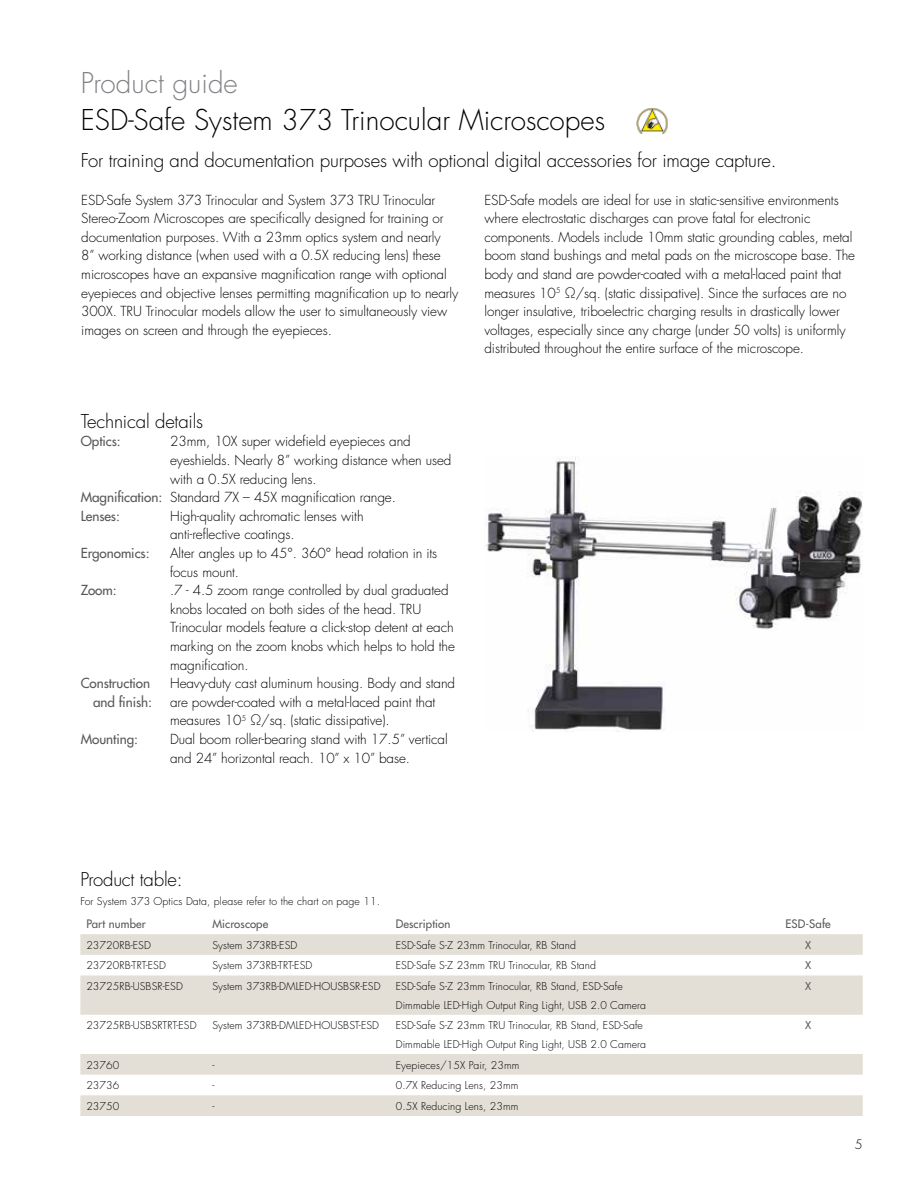
<style>
.page{position:relative;width:918px;height:1188px;background:#fff}
.page>*{position:absolute;margin:0;border:0;box-sizing:border-box;transform-origin:0 0}
.t1{font:300 27.9px "Futura LT Pro";color:#000}
.t2{font:300 27.9px "Futura LT Pro";color:#808285}
.t3{font:300 18.6px "Futura LT Pro";letter-spacing:-.01em;color:#000}
.t4{font:300 13.5px/18.6px "Futura LT Pro";letter-spacing:-.005em;color:#000}
.t5{font:500 13.5px "Futura LT Pro";letter-spacing:-.005em;color:#58595b}
.t6{font:300 12.6px "Futura LT Pro";color:#000}
.t7{font:500 11.4px "Futura LT Pro";letter-spacing:.01em;color:#58595b}
.t8{font:300 10.5px/18.6px "Futura LT Pro";letter-spacing:.01em;color:#000}
.t9{font:500 10.5px "Futura LT Pro";color:#58595b}
.s1{font-weight:500;color:#58595b}
</style>
<div class="page">
<img style="left:484px;top:456px;width:379px;height:274px">
<svg style="left:80px;top:934px;width:783px;height:182px;fill:#e3dfd7"></svg>
<img style="left:636px;top:108px;width:32px;height:26px">
<h1 class="t2" style="left:81px;top:65px;width:158px">Product guide</h1>
<h1 class="t1" style="left:81px;top:102px;width:526px">ESD-Safe System 373 Trinocular Microscopes</h1>
<h2 class="t3" style="left:81px;top:148px;width:697px">For training and documentation purposes with optional digital accessories for image capture.</h2>
<p class="t4" style="left:81px;top:190px;width:379px">ESD-Safe System 373 Trinocular and System 373 TRU Trinocular Stereo-Zoom Microscopes are specifically designed for training or documentation purposes. With a 23mm optics system and nearly<br>8” working distance (when used with a 0.5X reducing lens) these microscopes have an expansive magnification range with optional eyepieces and objective lenses permitting magnification up to nearly 300X. TRU Trinocular models allow the user to simultaneously view images on screen and through the eyepieces.</p>
<p class="t4" style="left:484px;top:190px;width:372px">ESD-Safe models are ideal for use in static-sensitive environments where electrostatic discharges can prove fatal for electronic components. Models include 10mm static grounding cables, metal boom stand bushings and metal pads on the microscope base. The body and stand are powder-coated with a metal-laced paint that measures 10<sup>5</sup> Ω/sq. (static dissipative). Since the surfaces are no longer insulative, triboelectric charging results in drastically lower voltages, especially since any charge (under 50 volts) is uniformly distributed throughout the entire surface of the microscope.</p>
<h2 class="t3" style="left:81px;top:409px;width:124px">Technical details</h2>
<p class="t5" style="left:81px;top:431px;width:42px">Optics:</p>
<p class="t4" style="left:170px;top:432px;width:242px">23mm, 10X super widefield eyepieces and</p>
<p class="t4" style="left:170px;top:451px;width:283px">eyeshields. Nearly 8” working distance when used</p>
<p class="t4" style="left:170px;top:469px;width:148px">with a 0.5X reducing lens.</p>
<p class="t4" style="left:81px;top:488px;width:317px"><span class="s1">Magnification:</span> Standard 7X – 45X magnification range.</p>
<p class="t5" style="left:81px;top:506px;width:41px">Lenses:</p>
<p class="t4" style="left:170px;top:507px;width:195px">High-quality achromatic lenses with anti-reflective coatings.</p>
<p class="t5" style="left:81px;top:543px;width:70px">Ergonomics:</p>
<p class="t4" style="left:170px;top:544px;width:269px">Alter angles up to 45°. 360° head rotation in its focus mount.</p>
<p class="t5" style="left:81px;top:580px;width:37px">Zoom:</p>
<p class="t4" style="left:170px;top:581px;width:286px">.7 - 4.5 zoom range controlled by dual graduated knobs located on both sides of the head. TRU Trinocular models feature a click-stop detent at each marking on the zoom knobs which helps to hold the magnification.</p>
<p class="t5" style="left:81px;top:673px;width:71px">Construction</p>
<p class="t4" style="left:170px;top:674px;width:287px">Heavy-duty cast aluminum housing. Body and stand</p>
<p class="t5" style="left:93px;top:692px;width:60px">and finish:</p>
<p class="t4" style="left:170px;top:693px;width:267px">are powder-coated with a metal-laced paint that measures 10<sup>5</sup> Ω/sq. (static dissipative).</p>
<p class="t5" style="left:81px;top:729px;width:59px">Mounting:</p>
<p class="t4" style="left:170px;top:730px;width:279px">Dual boom roller-bearing stand with 17.5” vertical and 24” horizontal reach. 10” x 10” base.</p>
<h2 class="t3" style="left:80px;top:867px;width:104px">Product table:</h2>
<p class="t8" style="left:80px;top:892px;width:301px">For System 373 Optics Data, please refer to the chart on page 11.</p>
<p class="t7" style="left:86px;top:915px;width:61px">Part number</p>
<p class="t7" style="left:212px;top:915px;width:57px">Microscope</p>
<p class="t7" style="left:396px;top:915px;width:56px">Description</p>
<p class="t7" style="left:786px;top:915px;width:47px">ESD-Safe</p>
<p class="t8" style="left:86px;top:936px;width:66px">23720RB-ESD</p>
<p class="t8" style="left:212px;top:936px;width:86px">System 373RB-ESD</p>
<p class="t8" style="left:396px;top:936px;width:182px">ESD-Safe S-Z 23mm Trinocular, RB Stand</p>
<p class="t9" style="left:805px;top:937px;width:8px">X</p>
<p class="t8" style="left:86px;top:956px;width:81px">23720RB-TRT-ESD</p>
<p class="t8" style="left:212px;top:956px;width:101px">System 373RB-TRT-ESD</p>
<p class="t8" style="left:396px;top:956px;width:202px">ESD-Safe S-Z 23mm TRU Trinocular, RB Stand</p>
<p class="t9" style="left:805px;top:958px;width:8px">X</p>
<p class="t8" style="left:86px;top:977px;width:98px">23725RB-USBSR-ESD</p>
<p class="t8" style="left:212px;top:977px;width:170px">System 373RB-DMLED-HOUSBSR-ESD</p>
<p class="t8" style="left:396px;top:977px;width:252px">ESD-Safe S-Z 23mm Trinocular, RB Stand, ESD-Safe<br>Dimmable LED-High Output Ring Light, USB 2.0 Camera</p>
<p class="t9" style="left:805px;top:978px;width:8px">X</p>
<p class="t8" style="left:86px;top:1016px;width:112px">23725RB-USBSRTRT-ESD</p>
<p class="t8" style="left:212px;top:1016px;width:168px">System 373RB-DMLED-HOUSBST-ESD</p>
<p class="t8" style="left:396px;top:1016px;width:252px">ESD-Safe S-Z 23mm TRU Trinocular, RB Stand, ESD-Safe<br>Dimmable LED-High Output Ring Light, USB 2.0 Camera</p>
<p class="t9" style="left:805px;top:1018px;width:8px">X</p>
<p class="t8" style="left:86px;top:1056px;width:34px">23760</p>
<p class="t8" style="left:212px;top:1056px;width:3px">-</p>
<p class="t8" style="left:396px;top:1056px;width:125px">Eyepieces/15X Pair, 23mm</p>
<p class="t8" style="left:86px;top:1076px;width:34px">23736</p>
<p class="t8" style="left:212px;top:1076px;width:3px">-</p>
<p class="t8" style="left:396px;top:1076px;width:124px">0.7X Reducing Lens, 23mm</p>
<p class="t8" style="left:86px;top:1097px;width:34px">23750</p>
<p class="t8" style="left:212px;top:1097px;width:3px">-</p>
<p class="t8" style="left:396px;top:1097px;width:124px">0.5X Reducing Lens, 23mm</p>
<p class="t6" style="left:855px;top:1136px;width:9px">5</p>
</div>
